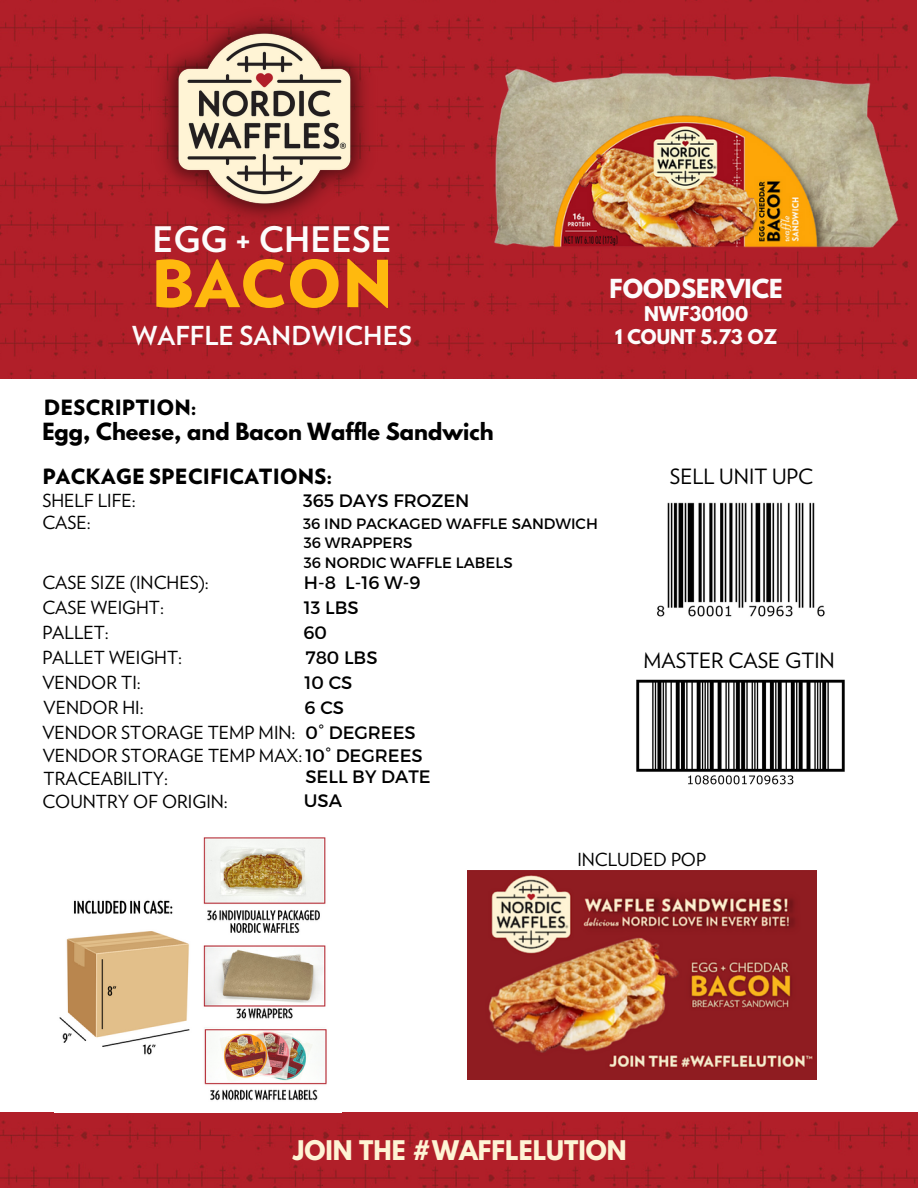
<style>
.page{position:relative;width:918px;height:1188px;background:#fff}
.page>*{position:absolute;margin:0;border:0;box-sizing:border-box;transform-origin:0 0}
.t1{font:900 64.65px "Verlag";color:#ffb90e}
.t2{font:700 35.1px "Verlag";color:#fcfcfc}
.t3{font:700 26.1px "Verlag";color:#fcfcfc}
.t4{font:700 24px "League Spartan";color:#fef4d5}
.t5{font:700 23.25px "League Spartan";color:#fcfcfc}
.t6{font:900 21px "Verlag";color:#000}
.t7{font:700 21px "League Spartan";color:#000}
.t8{font:21px "Verlag";color:#000}
.t9{font:18px "Verlag";color:#000}
.t10{font:18px "Montserrat";color:#000}
.t11{font:700 18px "League Spartan";color:#fcfcfc}
.t12{font:15px "Montserrat";color:#000}
.s1{font-family:"Montserrat"}
</style>
<div class="page">
<img style="left:0;top:0;width:476px;height:379px">
<img style="left:151px;top:3px;width:226px;height:231px">
<img style="left:0;top:1113px;width:918px;height:75px">
<img style="left:476px;top:0;width:441px;height:379px">
<img style="left:657px;top:502px;width:168px;height:115px">
<img style="left:636px;top:679px;width:209px;height:106px">
<img style="left:59px;top:837px;width:268px;height:264px">
<img style="left:467px;top:871px;width:349px;height:209px">
<p class="t2" style="left:153px;top:224px;width:241px">EGG + CHEESE</p>
<p class="t1" style="left:151px;top:255px;width:243px">BACON</p>
<p class="t3" style="left:132px;top:324px;width:281px">WAFFLE SANDWICHES</p>
<p class="t5" style="left:610px;top:277px;width:175px">FOODSERVICE</p>
<p class="t11" style="left:644px;top:304px;width:105px">NWF30100</p>
<p class="t11" style="left:615px;top:328px;width:164px">1 COUNT 5.73 OZ</p>
<p class="t6" style="left:44px;top:398px;width:154px">DESCRIPTION:</p>
<p class="t7" style="left:42px;top:421px;width:453px">Egg, Cheese, and Bacon Waffle Sandwich</p>
<p class="t6" style="left:42px;top:468px;width:291px">PACKAGE SPECIFICATIONS:</p>
<p class="t9" style="left:42px;top:490px;width:95px">SHELF LIFE:</p>
<p class="t10" style="left:303px;top:489px;width:168px">365 DAYS FROZEN</p>
<p class="t9" style="left:42px;top:511px;width:50px">CASE:</p>
<p class="t12" style="left:303px;top:514px;width:296px">36 IND PACKAGED WAFFLE SANDWICH</p>
<p class="t12" style="left:304px;top:533px;width:110px">36 WRAPPERS</p>
<p class="t12" style="left:304px;top:553px;width:210px">36 NORDIC WAFFLE LABELS</p>
<p class="t9" style="left:42px;top:572px;width:168px">CASE SIZE (INCHES):</p>
<p class="t10" style="left:304px;top:571px;width:118px">H-8 L-16 W-9</p>
<p class="t9" style="left:42px;top:597px;width:123px">CASE WEIGHT:</p>
<p class="t10" style="left:304px;top:596px;width:56px">13 LBS</p>
<p class="t9" style="left:42px;top:622px;width:68px">PALLET:</p>
<p class="t10" style="left:304px;top:621px;width:25px">60</p>
<p class="t9" style="left:42px;top:647px;width:141px">PALLET WEIGHT:</p>
<p class="t10" style="left:305px;top:646px;width:74px">780 LBS</p>
<p class="t9" style="left:42px;top:671px;width:100px">VENDOR TI:</p>
<p class="t10" style="left:305px;top:671px;width:49px">10 CS</p>
<p class="t9" style="left:44px;top:696px;width:102px">VENDOR HI:</p>
<p class="t10" style="left:305px;top:696px;width:41px">6 CS</p>
<p class="t9" style="left:42px;top:721px;width:255px">VENDOR STORAGE TEMP MIN:</p>
<p class="t10" style="left:305px;top:721px;width:112px">0° DEGREES</p>
<p class="t9" style="left:43px;top:745px;width:382px">VENDOR STORAGE TEMP MAX: <span class="s1">10° DEGREES</span></p>
<p class="t9" style="left:44px;top:768px;width:126px">TRACEABILITY:</p>
<p class="t10" style="left:305px;top:765px;width:127px">SELL BY DATE</p>
<p class="t9" style="left:42px;top:791px;width:187px">COUNTRY OF ORIGIN:</p>
<p class="t10" style="left:304px;top:789px;width:40px">USA</p>
<p class="t8" style="left:670px;top:464px;width:145px">SELL UNIT UPC</p>
<p class="t8" style="left:643px;top:648px;width:193px">MASTER CASE GTIN</p>
<p class="t9" style="left:577px;top:848px;width:130px">INCLUDED POP</p>
<p class="t4" style="left:293px;top:1139px;width:335px">JOIN THE #WAFFLELUTION</p>
</div>
